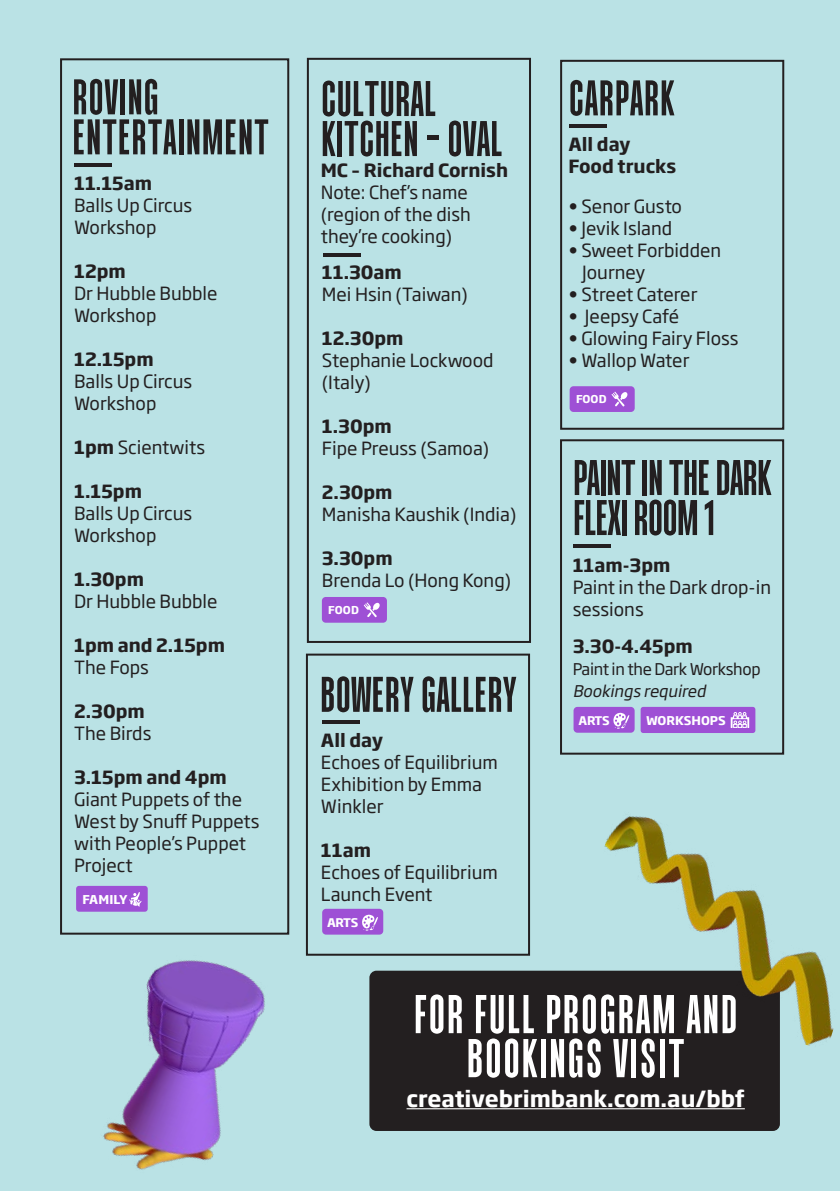
<style>
.page{position:relative;width:840px;height:1191px;background:#fff}
.page>*{position:absolute;margin:0;border:0;box-sizing:border-box;transform-origin:0 0}
.t1{font:700 54.6px/44px "AH Super Duper";letter-spacing:.015em;color:#fff;text-align:center}
.t2{font:700 50px/40px "AH Super Duper";letter-spacing:-.01em;color:#231f20}
.t3{font:700 50px/40px "AH Super Duper";letter-spacing:-.03em;color:#231f20}
.t4{font:700 22px "Soho Gothic Pro";color:#fff}
.t5{font:18px/22px "Soho Gothic Pro";color:#231f20}
.t6{font:700 18px/22px "Soho Gothic Pro";color:#231f20}
.t7{font:16px "Soho Gothic Pro";letter-spacing:-.02em;color:#231f20}
.t8{font:italic 16px "Soho Gothic Pro";color:#231f20}
.t9{font:700 12px "Soho Gothic Pro";color:#fff}
.t10{font:700 11.8px "Soho Gothic Pro";letter-spacing:-.03em;color:#fff}
.t11{font:700 10.8px "Soho Gothic Pro";letter-spacing:.01em;color:#fff}
.s1{font-weight:700}
</style>
<div class="page">
<div style="left:0;top:0;width:839px;height:1191px;background:#bae2e5"></div>
<div style="left:307px;top:58px;width:223px;height:585px;border:2px solid #231f20"></div>
<div style="left:60px;top:58px;width:229px;height:876px;border:2px solid #231f20"></div>
<hr style="left:74px;top:163px;width:38px;height:4px;background:#231f20">
<div style="left:560px;top:60px;width:223px;height:370px;border:2px solid #231f20"></div>
<div style="left:559px;top:439px;width:224px;height:315px;border:2px solid #231f20"></div>
<hr style="left:323px;top:253px;width:38px;height:4px;background:#231f20">
<div style="left:322px;top:597px;width:65px;height:25px;background:#9e50d5;border-radius:4px"></div>
<svg style="left:363px;top:602px;width:16px;height:15px"></svg>
<hr style="left:572px;top:544px;width:38px;height:4px;background:#231f20">
<hr style="left:568px;top:124px;width:38px;height:3px;background:#231f20">
<div style="left:569px;top:386px;width:65px;height:26px;background:#9e50d5;border-radius:4px"></div>
<svg style="left:611px;top:392px;width:16px;height:14px"></svg>
<div style="left:573px;top:707px;width:61px;height:25px;background:#9e50d5;border-radius:4px"></div>
<svg style="left:613px;top:713px;width:16px;height:16px"></svg>
<div style="left:640px;top:707px;width:115px;height:26px;background:#9e50d5;border-radius:3px"></div>
<svg style="left:730px;top:712px;width:19px;height:16px"></svg>
<div style="left:369px;top:970px;width:410px;height:161px;background:#231f20;border-radius:7px"></div>
<hr style="left:406px;top:1108px;width:338px;height:1px;background:#fff">
<div style="left:76px;top:886px;width:72px;height:25px;background:#9e50d5;border-radius:3px"></div>
<svg style="left:129px;top:892px;width:12px;height:14px"></svg>
<div style="left:306px;top:653px;width:223px;height:302px;border:2px solid #231f20"></div>
<hr style="left:322px;top:720px;width:38px;height:4px;background:#231f20">
<div style="left:322px;top:908px;width:61px;height:26px;background:#9e50d5;border-radius:4px"></div>
<svg style="left:362px;top:914px;width:16px;height:16px"></svg>
<img style="left:68px;top:930px;width:222px;height:240px">
<img style="left:565px;top:816px;width:269px;height:235px">
<h2 class="t2" style="left:72px;top:79px;width:199px">ROVING<br>ENTERTAINMENT</h2>
<p class="t6" style="left:74px;top:171px;width:79px">11.15am</p>
<p class="t5" style="left:74px;top:193px;width:120px">Balls Up Circus<br>Workshop</p>
<p class="t6" style="left:74px;top:259px;width:53px">12pm</p>
<p class="t5" style="left:74px;top:281px;width:145px">Dr Hubble Bubble<br>Workshop</p>
<p class="t6" style="left:74px;top:347px;width:81px">12.15pm</p>
<p class="t5" style="left:74px;top:369px;width:120px">Balls Up Circus<br>Workshop</p>
<p class="t5" style="left:74px;top:435px;width:132px"><span class="s1">1pm</span> Scientwits</p>
<p class="t6" style="left:74px;top:479px;width:69px">1.15pm</p>
<p class="t5" style="left:74px;top:501px;width:120px">Balls Up Circus<br>Workshop</p>
<p class="t6" style="left:74px;top:567px;width:71px">1.30pm</p>
<p class="t5" style="left:74px;top:589px;width:145px">Dr Hubble Bubble</p>
<p class="t6" style="left:74px;top:633px;width:152px">1pm and 2.15pm</p>
<p class="t5" style="left:74px;top:655px;width:76px">The Fops</p>
<p class="t6" style="left:74px;top:699px;width:72px">2.30pm</p>
<p class="t5" style="left:74px;top:721px;width:79px">The Birds</p>
<p class="t6" style="left:74px;top:765px;width:154px">3.15pm and 4pm</p>
<p class="t5" style="left:74px;top:787px;width:187px">Giant Puppets of the<br>West by Snuff Puppets with People’s Puppet<br>Project</p>
<p class="t9" style="left:82px;top:889px;width:47px">FAMILY</p>
<h2 class="t2" style="left:320px;top:81px;width:183px">CULTURAL<br>KITCHEN - OVAL</h2>
<p class="t6" style="left:320px;top:158px;width:189px">MC – Richard Cornish</p>
<p class="t5" style="left:320px;top:180px;width:151px">Note: Chef’s name (region of the dish they’re cooking)</p>
<p class="t6" style="left:322px;top:260px;width:81px">11.30am</p>
<p class="t5" style="left:322px;top:282px;width:147px">Mei Hsin (Taiwan)</p>
<p class="t6" style="left:322px;top:326px;width:83px">12.30pm</p>
<p class="t5" style="left:322px;top:348px;width:173px">Stephanie Lockwood (Italy)</p>
<p class="t6" style="left:322px;top:414px;width:71px">1.30pm</p>
<p class="t5" style="left:322px;top:436px;width:169px">Fipe Preuss (Samoa)</p>
<p class="t6" style="left:322px;top:480px;width:72px">2.30pm</p>
<p class="t5" style="left:322px;top:502px;width:196px">Manisha Kaushik (India)</p>
<p class="t6" style="left:322px;top:546px;width:72px">3.30pm</p>
<p class="t5" style="left:322px;top:568px;width:191px">Brenda Lo (Hong Kong)</p>
<p class="t11" style="left:328px;top:601px;width:32px">FOOD</p>
<h2 class="t2" style="left:319px;top:677px;width:198px">BOWERY GALLERY</h2>
<p class="t6" style="left:321px;top:727px;width:64px">All day</p>
<p class="t5" style="left:321px;top:750px;width:178px">Echoes of Equilibrium<br>Exhibition by Emma<br>Winkler</p>
<p class="t6" style="left:321px;top:837px;width:52px">11am</p>
<p class="t5" style="left:321px;top:860px;width:178px">Echoes of Equilibrium<br>Launch Event</p>
<p class="t10" style="left:327px;top:913px;width:33px">ARTS</p>
<h2 class="t2" style="left:568px;top:80px;width:108px">CARPARK</h2>
<p class="t6" style="left:568px;top:132px;width:109px">All day<br>Food trucks</p>
<p class="t5" style="left:568px;top:194px;width:115px">• Senor Gusto</p>
<p class="t5" style="left:568px;top:216px;width:105px">• Jevik Island</p>
<p class="t5" style="left:582px;top:238px;width:140px;text-indent:-14px">• Sweet Forbidden<br>Journey</p>
<p class="t5" style="left:568px;top:282px;width:130px">• Street Caterer</p>
<p class="t5" style="left:568px;top:304px;width:112px">• Jeepsy Café</p>
<p class="t5" style="left:568px;top:326px;width:172px">• Glowing Fairy Floss</p>
<p class="t5" style="left:568px;top:348px;width:122px">• Wallop Water</p>
<p class="t11" style="left:575px;top:390px;width:32px">FOOD</p>
<h2 class="t3" style="left:572px;top:460px;width:200px">PAINT IN THE DARK<br>FLEXI ROOM 1</h2>
<p class="t6" style="left:572px;top:553px;width:99px">11am-3pm</p>
<p class="t5" style="left:572px;top:576px;width:200px">Paint in the Dark drop-in sessions</p>
<p class="t6" style="left:572px;top:633px;width:122px">3.30-4.45pm</p>
<p class="t7" style="left:572px;top:656px;width:189px">Paint in the Dark Workshop</p>
<p class="t8" style="left:572px;top:678px;width:139px">Bookings required</p>
<p class="t10" style="left:578px;top:711px;width:33px">ARTS</p>
<p class="t9" style="left:645px;top:711px;width:81px">WORKSHOPS</p>
<h1 class="t1" style="left:413px;top:994px;width:325px">FOR FULL PROGRAM AND<br>BOOKINGS VISIT</h1>
<p class="t4" style="left:406px;top:1081px;width:339px">creativebrimbank.com.au/bbf</p>
</div>
